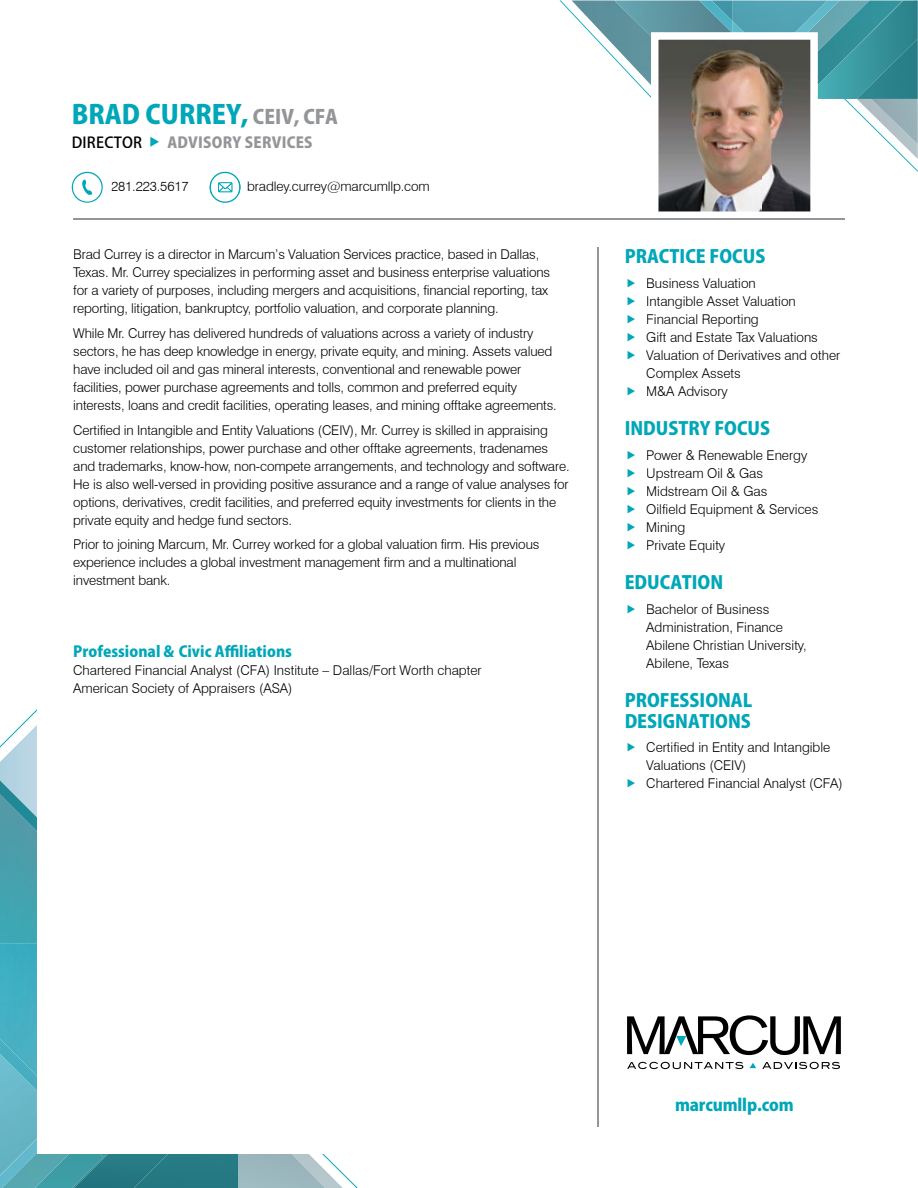
<style>
.page{position:relative;width:918px;height:1188px;background:#fff}
.page>*{position:absolute;margin:0;border:0;box-sizing:border-box;transform-origin:0 0}
.t1{font:800 25.95px "Koz Go Pro";color:#00a7b8}
.t2{font:800 18px/21px "Koz Go Pro";color:#00a7b8}
.t3{font:800 16.5px "Koz Go Pro";letter-spacing:-.01em;color:#00a7b8}
.t4{font:800 15px "Koz Go Pro";color:#00a7b8}
.t5{font:800 15px "Koz Go Pro";letter-spacing:.015em;color:#939598}
.t6{font:300 13.5px/18px "Swiss 721 BT";letter-spacing:-.01em;color:#000}
.s1{font-size:19.5px;color:#939598}
.s2{font-weight:500;color:#000}
.s3{color:#00a7b8}
</style>
<div class="page">
<svg style="left:22px;top:709px;width:15px;height:15px"></svg>
<svg style="left:325px;top:1155px;width:33px;height:33px"></svg>
<div style="left:169px;top:1154px;width:69px;height:34px;background:#257a83"></div>
<img style="left:240px;top:1154px;width:85px;height:34px">
<img style="left:239px;top:1100px;width:1px;height:88px">
<img style="left:238px;top:1100px;width:1px;height:88px">
<img style="left:38px;top:1154px;width:34px;height:34px">
<div style="left:0;top:1091px;width:37px;height:47px;background:#67b6c6"></div>
<img style="left:0;top:1138px;width:38px;height:50px">
<img style="left:0;top:724px;width:37px;height:56px">
<svg style="left:72px;top:1154px;width:97px;height:34px;background:#2a7f89"></svg>
<img style="left:0;top:832px;width:37px;height:207px">
<img style="left:0;top:1039px;width:37px;height:52px">
<img style="left:0;top:780px;width:37px;height:52px">
<div style="left:38px;top:651px;width:328px;height:502px;background:#fff"></div>
<svg style="left:560px;top:0;width:358px;height:219px"></svg>
<hr style="left:73px;top:219px;width:772px;height:1px;background:#939598">
<svg style="left:627px;top:1062px;width:116px;height:7px"></svg>
<svg style="left:762px;top:1062px;width:78px;height:7px"></svg>
<svg style="left:627px;top:1015px;width:214px;height:40px"></svg>
<svg style="left:750px;top:1063px;width:6px;height:5px"></svg>
<hr style="left:598px;top:247px;width:1px;height:879px;background:#939598">
<svg style="left:72px;top:172px;width:31px;height:31px"></svg>
<svg style="left:209px;top:172px;width:32px;height:31px"></svg>
<h1 class="t1" style="left:72px;top:97px;width:268px">BRAD CURREY, <span class="s1">CEIV, CFA</span></h1>
<p class="t5" style="left:72px;top:132px;width:242px"><span class="s2">DIRECTOR</span> <span class="s3">◆</span> ADVISORY SERVICES</p>
<p class="t6" style="left:111px;top:177px;width:79px">281.223.5617</p>
<p class="t6" style="left:247px;top:177px;width:184px">bradley.currey@marcumllp.com</p>
<p class="t6" style="left:73px;top:245px;width:478px">Brad Currey is a director in Marcum’s Valuation Services practice, based in Dallas, Texas. Mr. Currey specializes in performing asset and business enterprise valuations for a variety of purposes, including mergers and acquisitions, financial reporting, tax reporting, litigation, bankruptcy, portfolio valuation, and corporate planning.</p>
<p class="t6" style="left:73px;top:324px;width:485px">While Mr. Currey has delivered hundreds of valuations across a variety of industry sectors, he has deep knowledge in energy, private equity, and mining. Assets valued have included oil and gas mineral interests, conventional and renewable power facilities, power purchase agreements and tolls, common and preferred equity interests, loans and credit facilities, operating leases, and mining offtake agreements.</p>
<p class="t6" style="left:73px;top:421px;width:498px">Certified in Intangible and Entity Valuations (CEIV), Mr. Currey is skilled in appraising customer relationships, power purchase and other offtake agreements, tradenames and trademarks, know-how, non-compete arrangements, and technology and software.<br>He is also well-versed in providing positive assurance and a range of value analyses for options, derivatives, credit facilities, and preferred equity investments for clients in the private equity and hedge fund sectors.</p>
<p class="t6" style="left:73px;top:535px;width:468px">Prior to joining Marcum, Mr. Currey worked for a global valuation firm. His previous experience includes a global investment management firm and a multinational investment bank.</p>
<p class="t4" style="left:73px;top:642px;width:220px">Professional &amp; Civic Affiliations</p>
<p class="t6" style="left:73px;top:661px;width:410px">Chartered Financial Analyst (CFA) Institute – Dallas/Fort Worth chapter<br>American Society of Appraisers (ASA)</p>
<h2 class="t2" style="left:625px;top:247px;width:142px">PRACTICE FOCUS</h2>
<p class="t6" style="left:646px;top:274px;width:196px">Business Valuation<br>Intangible Asset Valuation<br>Financial Reporting<br>Gift and Estate Tax Valuations<br>Valuation of Derivatives and other<br>Complex Assets<br>M&amp;A Advisory</p>
<h2 class="t2" style="left:625px;top:419px;width:147px">INDUSTRY FOCUS</h2>
<p class="t6" style="left:646px;top:446px;width:174px">Power &amp; Renewable Energy<br>Upstream Oil &amp; Gas<br>Midstream Oil &amp; Gas<br>Oilfield Equipment &amp; Services<br>Mining<br>Private Equity</p>
<h2 class="t2" style="left:625px;top:573px;width:100px">EDUCATION</h2>
<p class="t6" style="left:646px;top:600px;width:162px">Bachelor of Business<br>Administration, Finance<br>Abilene Christian University,<br>Abilene, Texas</p>
<h2 class="t2" style="left:625px;top:691px;width:129px">PROFESSIONAL<br>DESIGNATIONS</h2>
<p class="t6" style="left:646px;top:738px;width:198px">Certified in Entity and Intangible<br>Valuations (CEIV)<br>Chartered Financial Analyst (CFA)</p>
<p class="t3" style="left:675px;top:1094px;width:120px">marcumllp.com</p>
</div>
